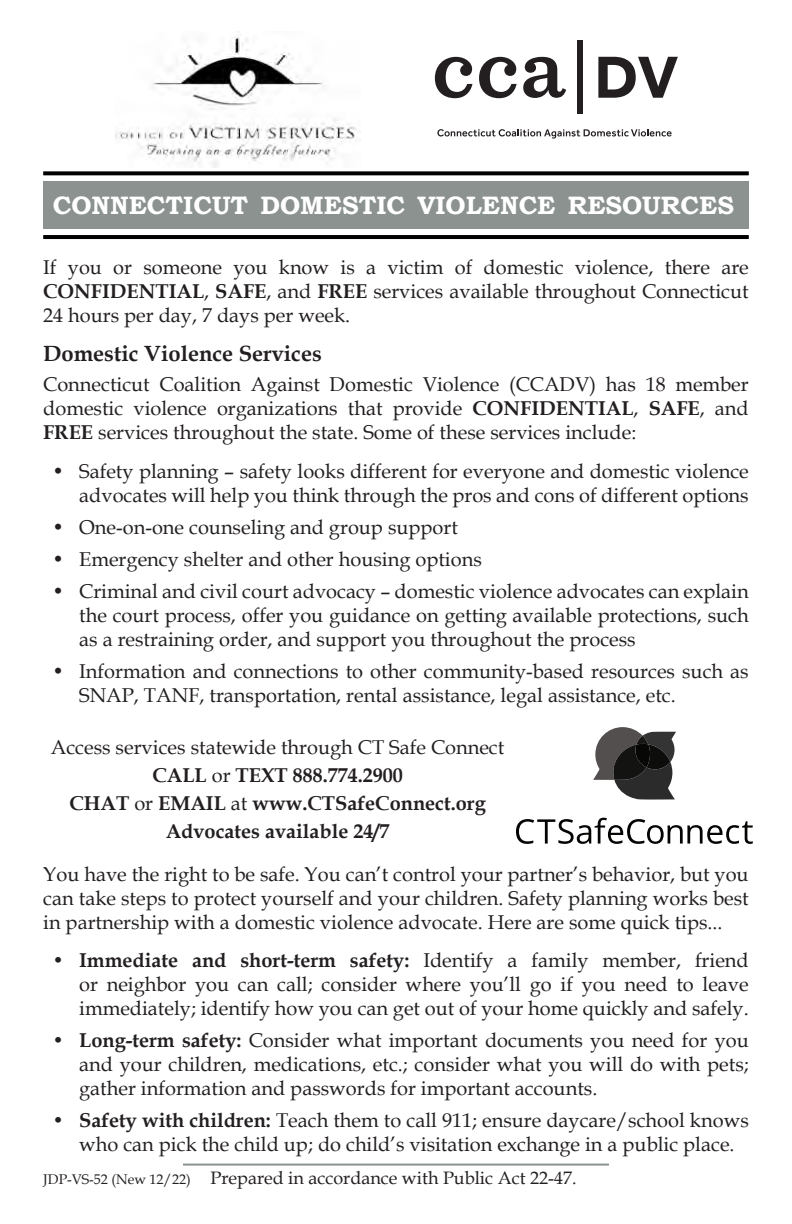
<style>
.page{position:relative;width:792px;height:1224px;background:#fff}
.page>*{position:absolute;margin:0;border:0;box-sizing:border-box;transform-origin:0 0}
.t1{font:700 25.2px "Bookman Old Style";color:#fff}
.t2{font:700 22px "Book Antiqua";color:#231f20}
.t3{font:20px/24px "Book Antiqua";color:#231f20;text-align:justify}
.t4{font:700 20px "Book Antiqua";color:#231f20}
.t5{font:18px "Book Antiqua";color:#231f20}
.t6{font:14px "Book Antiqua";color:#231f20}
.s1{font-weight:700}
.s2{font-weight:400}
</style>
<div class="page">
<svg style="left:43px;top:171px;width:706px;height:4px;background:#161616"></svg>
<div style="left:43px;top:181px;width:706px;height:48px;background:#8b9290"></div>
<hr style="left:43px;top:235px;width:706px;height:4px;background:#000">
<img style="left:115px;top:35px;width:242px;height:132px">
<svg style="left:435px;top:57px;width:37px;height:41px"></svg>
<svg style="left:479px;top:57px;width:38px;height:41px"></svg>
<svg style="left:523px;top:57px;width:43px;height:41px"></svg>
<div style="left:577px;top:41px;width:6px;height:73px;background:#231f20"></div>
<svg style="left:598px;top:57px;width:80px;height:41px"></svg>
<svg style="left:437px;top:129px;width:235px;height:10px"></svg>
<svg style="left:593px;top:727px;width:83px;height:73px"></svg>
<svg style="left:516px;top:818px;width:237px;height:26px"></svg>
<hr style="left:183px;top:1164px;width:426px;height:2px;background:#8b9290">
<p class="t1" style="left:53px;top:187px;width:683px">CONNECTICUT DOMESTIC VIOLENCE RESOURCES</p>
<p class="t3" style="left:43px;top:255px;width:707px">If you or someone you know is a victim of domestic violence, there are <span class="s1">CONFIDENTIAL</span>, <span class="s1">SAFE</span>, and <span class="s1">FREE</span> services available throughout Connecticut 24 hours per day, 7 days per week.</p>
<p class="t2" style="left:43px;top:339px;width:280px">Domestic Violence Services</p>
<p class="t3" style="left:43px;top:372px;width:707px">Connecticut Coalition Against Domestic Violence (CCADV) has 18 member domestic violence organizations that provide <span class="s1">CONFIDENTIAL</span>, <span class="s1">SAFE</span>, and <span class="s1">FREE</span> services throughout the state. Some of these services include:</p>
<p class="t3" style="left:52px;top:458px;width:698px;text-align:right">• Safety planning – safety looks different for everyone and domestic violence advocates will help you think through the pros and cons of different options</p>
<p class="t3" style="left:52px;top:514px;width:407px">• One-on-one counseling and group support</p>
<p class="t3" style="left:52px;top:546px;width:431px">• Emergency shelter and other housing options</p>
<p class="t3" style="left:79px;top:578px;width:671px;text-indent:-27px">• Criminal and civil court advocacy – domestic violence advocates can explain the court process, offer you guidance on getting available protections, such as a restraining order, and support you throughout the process</p>
<p class="t3" style="left:79px;top:658px;width:671px;text-indent:-27px">• Information and connections to other community-based resources such as<br>SNAP, TANF, transportation, rental assistance, legal assistance, etc.</p>
<p class="t3" style="left:51px;top:734px;width:455px">Access services statewide through CT Safe Connect</p>
<p class="t4" style="left:152px;top:761px;width:252px">CALL <span class="s2">or</span> TEXT 888.774.2900</p>
<p class="t4" style="left:69px;top:789px;width:418px">CHAT <span class="s2">or</span> EMAIL <span class="s2">at</span> www.CTSafeConnect.org</p>
<p class="t4" style="left:166px;top:817px;width:225px">Advocates available 24/7</p>
<p class="t3" style="left:43px;top:862px;width:707px">You have the right to be safe. You can’t control your partner’s behavior, but you can take steps to protect yourself and your children. Safety planning works best in partnership with a domestic violence advocate. Here are some quick tips...</p>
<p class="t3" style="left:79px;top:948px;width:671px;text-indent:-27px"><span class="s1">• Immediate and short-term safety:</span> Identify a family member, friend or neighbor you can call; consider where you’ll go if you need to leave immediately; identify how you can get out of your home quickly and safely.</p>
<p class="t3" style="left:79px;top:1028px;width:671px;text-indent:-27px"><span class="s1">• Long-term safety:</span> Consider what important documents you need for you and your children, medications, etc.; consider what you will do with pets; gather information and passwords for important accounts.</p>
<p class="t3" style="left:79px;top:1108px;width:671px;text-indent:-27px"><span class="s1">• Safety with children:</span> Teach them to call 911; ensure daycare/school knows who can pick the child up; do child’s visitation exchange in a public place.</p>
<p class="t6" style="left:43px;top:1169px;width:149px">JDP-VS-52 (New 12/22)</p>
<p class="t5" style="left:211px;top:1166px;width:367px">Prepared in accordance with Public Act 22-47.</p>
</div>
